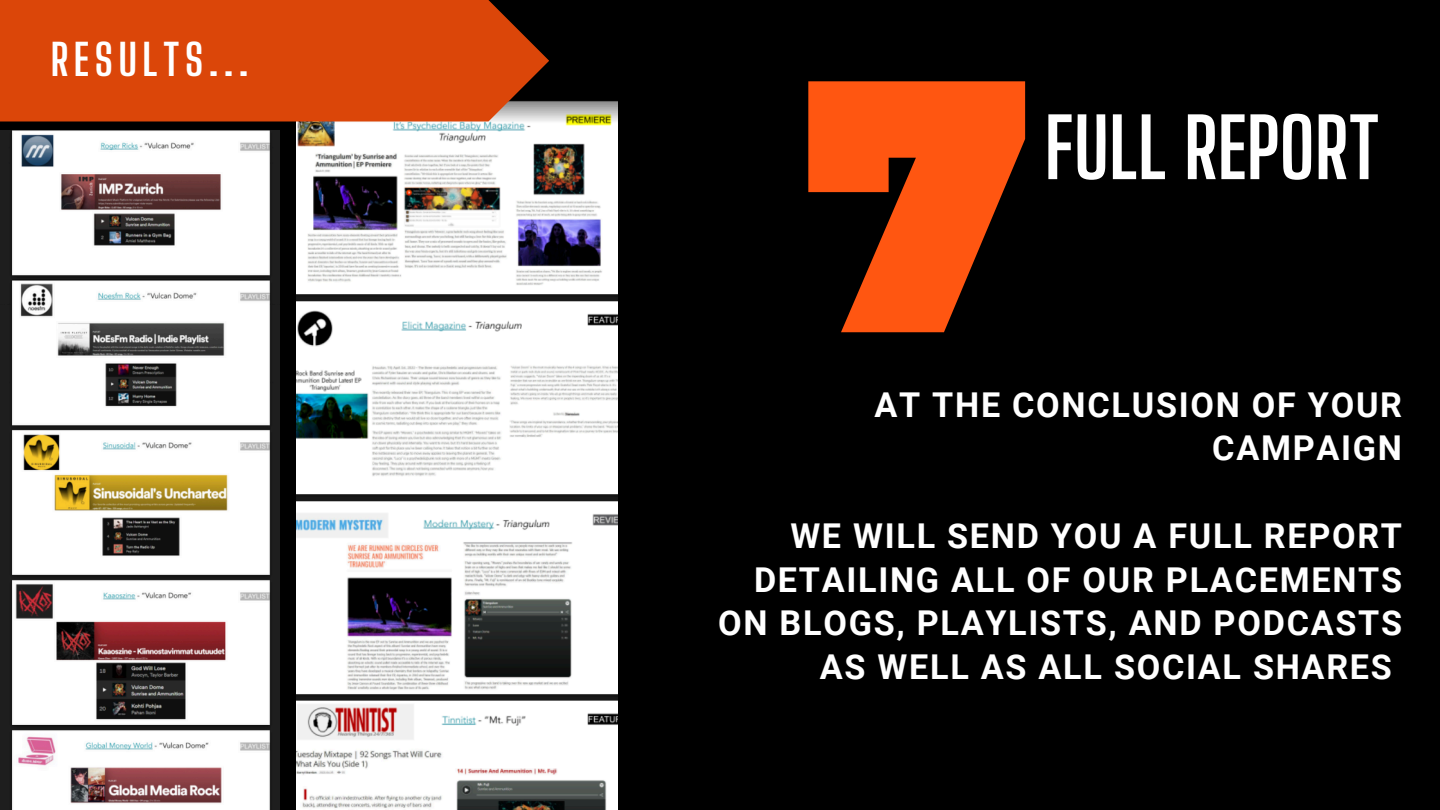
<style>
.page{position:relative;width:1440px;height:810px;background:#000}
.page>*{position:absolute;margin:0;border:0;box-sizing:border-box;transform-origin:0 0}
.t1{font:700 81px "Big Shoulders Display";color:#fff}
.t2{font:700 43px "Big Shoulders Display";letter-spacing:.12em;color:#fff}
.t3{font:700 34.2px/43.7px "Roboto";letter-spacing:.05em;color:#fff;text-align:right}
</style>
<div class="page">
<img style="left:0;top:131px;width:280px;height:679px">
<img style="left:297px;top:101px;width:320px;height:709px">
<svg style="left:808px;top:81px;width:217px;height:251px;fill:#ff5611"></svg>
<div style="left:0;top:0;width:549px;height:122px;background:#db4609"></div>
<p class="t2" style="left:51px;top:34px;width:199px">RESULTS...</p>
<h2 class="t1" style="left:1045px;top:99px;width:336px">FULL REPORT</h2>
<p class="t3" style="left:874px;top:383px;width:529px">AT THE CONCLUSION OF YOUR<br>CAMPAIGN</p>
<h1 class="t3" style="left:754px;top:514px;width:650px">WE WILL SEND YOU A FULL REPORT<br>DETAILING ALL OF OUR PLACEMENTS</h1>
<p class="t3" style="left:718px;top:602px;width:685px">ON BLOGS, PLAYLISTS, AND PODCASTS<br>AS WELL AS ALL SOCIAL SHARES</p>
</div>
